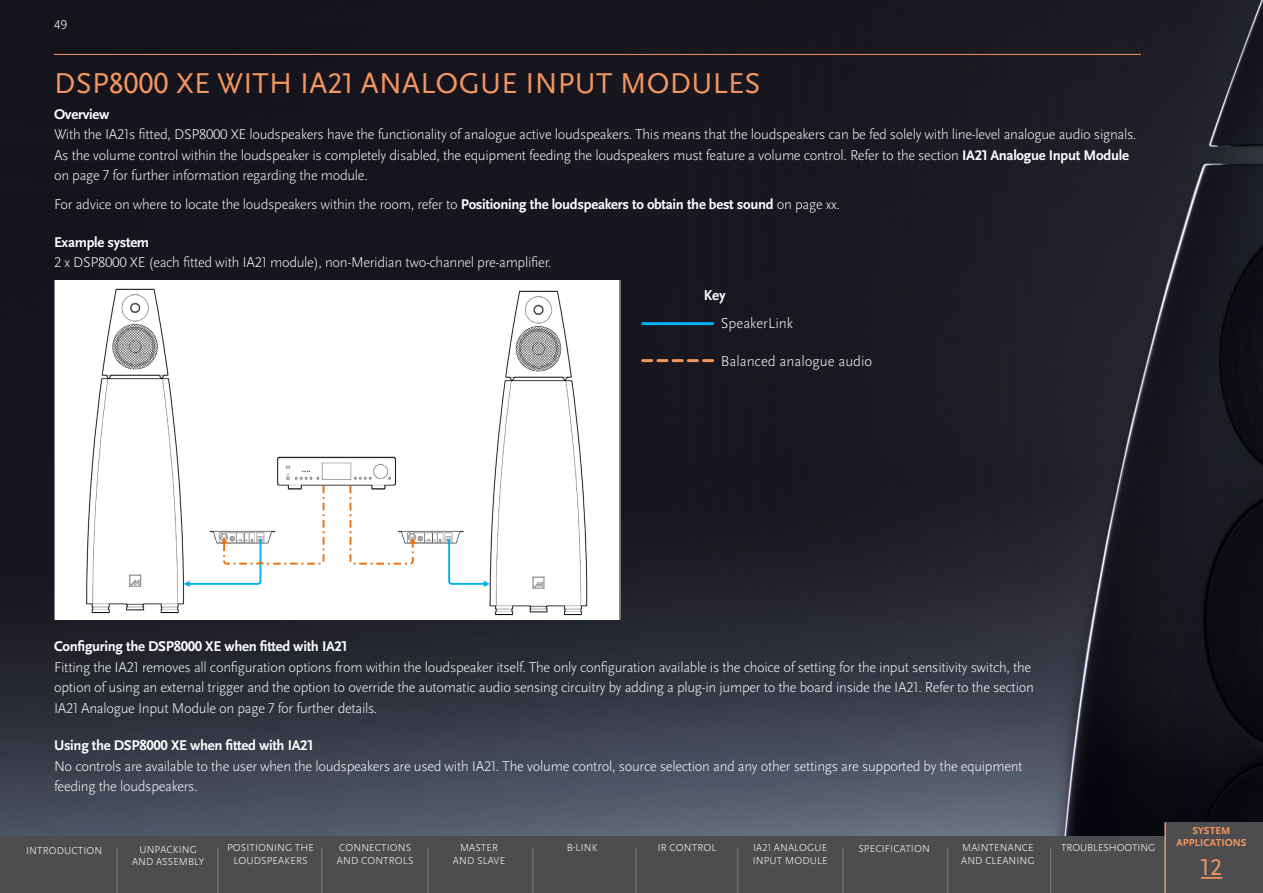
<style>
.page{position:relative;width:1263px;height:893px;background:#fff}
.page>*{position:absolute;margin:0;border:0;box-sizing:border-box;transform-origin:0 0}
.t1{font:30px "Scala Sans Pro";letter-spacing:.01em;color:#f49661}
.t2{font:24px "Scala Sans Pro";color:#f49661}
.t3{font:300 15px "Scala Sans Pro";color:#fff}
.t4{font:700 15px "Scala Sans Pro";color:#fff}
.t5{font:300 14.7px/20.5px "Scala Sans Pro";letter-spacing:-.02em;color:#fff}
.t6{font:700 14.7px "Scala Sans Pro";letter-spacing:-.02em;color:#fff}
.t7{font:300 13.5px "Scala Sans Pro";color:#fff}
.t8{font:300 10.5px/12.6px "Scala Sans Pro";letter-spacing:.01em;color:#fff;text-align:center}
.t9{font:700 10.5px/12.6px "Scala Sans Pro";letter-spacing:.01em;color:#f49661;text-align:center}
.t10{font:300 10.5px "Scala Sans Pro";letter-spacing:-.01em;color:#fff}
.s1{font-weight:700}
</style>
<div class="page">
<img style="left:0;top:0;width:1263px;height:836px">
<hr style="left:54px;top:54px;width:1087px;height:1px;background:#f49661">
<svg style="left:54px;top:280px;width:566px;height:340px"></svg>
<img style="left:277px;top:456px;width:120px;height:35px">
<img style="left:416px;top:531px;width:48px;height:13px">
<img style="left:85px;top:289px;width:99px;height:324px">
<img style="left:489px;top:291px;width:98px;height:324px">
<svg style="left:447px;top:537px;width:43px;height:50px"></svg>
<svg style="left:183px;top:484px;width:142px;height:103px"></svg>
<svg style="left:349px;top:484px;width:67px;height:81px"></svg>
<svg style="left:643px;top:359px;width:70px;height:3px"></svg>
<hr style="left:643px;top:322px;width:70px;height:3px;background:#00b0f0">
<div style="left:1165px;top:822px;width:98px;height:24px;background:#4d4d4f"></div>
<div style="left:0;top:836px;width:1263px;height:57px;background:#4d4d4f"></div>
<hr style="left:1164px;top:822px;width:2px;height:71px;background:#f49661">
<hr style="left:116px;top:847px;width:2px;height:46px;background:#6d6e71">
<hr style="left:217px;top:847px;width:2px;height:46px;background:#6d6e71">
<hr style="left:321px;top:847px;width:2px;height:46px;background:#6d6e71">
<hr style="left:427px;top:847px;width:2px;height:46px;background:#6d6e71">
<hr style="left:532px;top:847px;width:2px;height:46px;background:#6d6e71">
<hr style="left:635px;top:847px;width:2px;height:46px;background:#6d6e71">
<hr style="left:737px;top:847px;width:1px;height:46px;background:#6d6e71">
<hr style="left:842px;top:847px;width:2px;height:46px;background:#6d6e71">
<hr style="left:947px;top:847px;width:1px;height:46px;background:#6d6e71">
<hr style="left:1050px;top:847px;width:1px;height:46px;background:#6d6e71">
<hr style="left:1201px;top:877px;width:21px;height:2px;background:#f49661">
<p class="t7" style="left:54px;top:17px;width:15px">49</p>
<h1 class="t1" style="left:54px;top:66px;width:708px">DSP8000 XE WITH IA21 ANALOGUE INPUT MODULES</h1>
<p class="t6" style="left:54px;top:105px;width:57px">Overview</p>
<p class="t5" style="left:54px;top:124px;width:1084px">With the IA21s fitted, DSP8000 XE loudspeakers have the functionality of analogue active loudspeakers. This means that the loudspeakers can be fed solely with line-level analogue audio signals.<br>As the volume control within the loudspeaker is completely disabled, the equipment feeding the loudspeakers must feature a volume control. Refer to the section <span class="s1">IA21 Analogue Input Module </span>on page 7 for further information regarding the module.</p>
<p class="t5" style="left:54px;top:194px;width:787px">For advice on where to locate the loudspeakers within the room, refer to <span class="s1">Positioning the loudspeakers to obtain the best sound</span> on page xx.</p>
<p class="t6" style="left:54px;top:234px;width:97px">Example system</p>
<p class="t5" style="left:54px;top:252px;width:499px">2 x DSP8000 XE (each fitted with IA21 module), non-Meridian two-channel pre-amplifier.</p>
<p class="t4" style="left:704px;top:286px;width:23px">Key</p>
<p class="t3" style="left:721px;top:314px;width:74px">SpeakerLink</p>
<p class="t3" style="left:721px;top:352px;width:153px">Balanced analogue audio</p>
<p class="t6" style="left:54px;top:638px;width:295px">Configuring the DSP8000 XE when fitted with IA21</p>
<p class="t5" style="left:54px;top:656px;width:981px">Fitting the IA21 removes all configuration options from within the loudspeaker itself. The only configuration available is the choice of setting for the input sensitivity switch, the option of using an external trigger and the option to override the automatic audio sensing circuitry by adding a plug-in jumper to the board inside the IA21. Refer to the section<br>IA21 Analogue Input Module on page 7 for further details.</p>
<p class="t6" style="left:54px;top:737px;width:261px">Using the DSP8000 XE when fitted with IA21</p>
<p class="t5" style="left:54px;top:756px;width:970px">No controls are available to the user when the loudspeakers are used with IA21. The volume control, source selection and any other settings are supported by the equipment feeding the loudspeakers.</p>
<p class="t8" style="left:658px;top:842px;width:60px">IR CONTROL</p>
<p class="t8" style="left:858px;top:842px;width:73px">SPECIFICATION</p>
<p class="t8" style="left:961px;top:842px;width:75px;text-align:left">MAINTENANCE<br>AND CLEANING</p>
<p class="t10" style="left:1061px;top:842px;width:96px">TROUBLESHOOTING</p>
<p class="t8" style="left:26px;top:844px;width:78px">INTRODUCTION</p>
<p class="t8" style="left:132px;top:843px;width:74px">UNPACKING<br>AND ASSEMBLY</p>
<p class="t8" style="left:227px;top:842px;width:89px">POSITIONING THE<br>LOUDSPEAKERS</p>
<p class="t8" style="left:337px;top:842px;width:78px;text-align:left">CONNECTIONS<br>AND CONTROLS</p>
<p class="t8" style="left:453px;top:842px;width:54px">MASTER<br>AND SLAVE</p>
<p class="t8" style="left:567px;top:842px;width:32px">B-LINK</p>
<p class="t8" style="left:753px;top:842px;width:76px;text-align:left">IA21 ANALOGUE<br>INPUT MODULE</p>
<p class="t9" style="left:1176px;top:824px;width:71px">SYSTEM<br>APPLICATIONS</p>
<h2 class="t2" style="left:1201px;top:854px;width:23px">12</h2>
</div>
